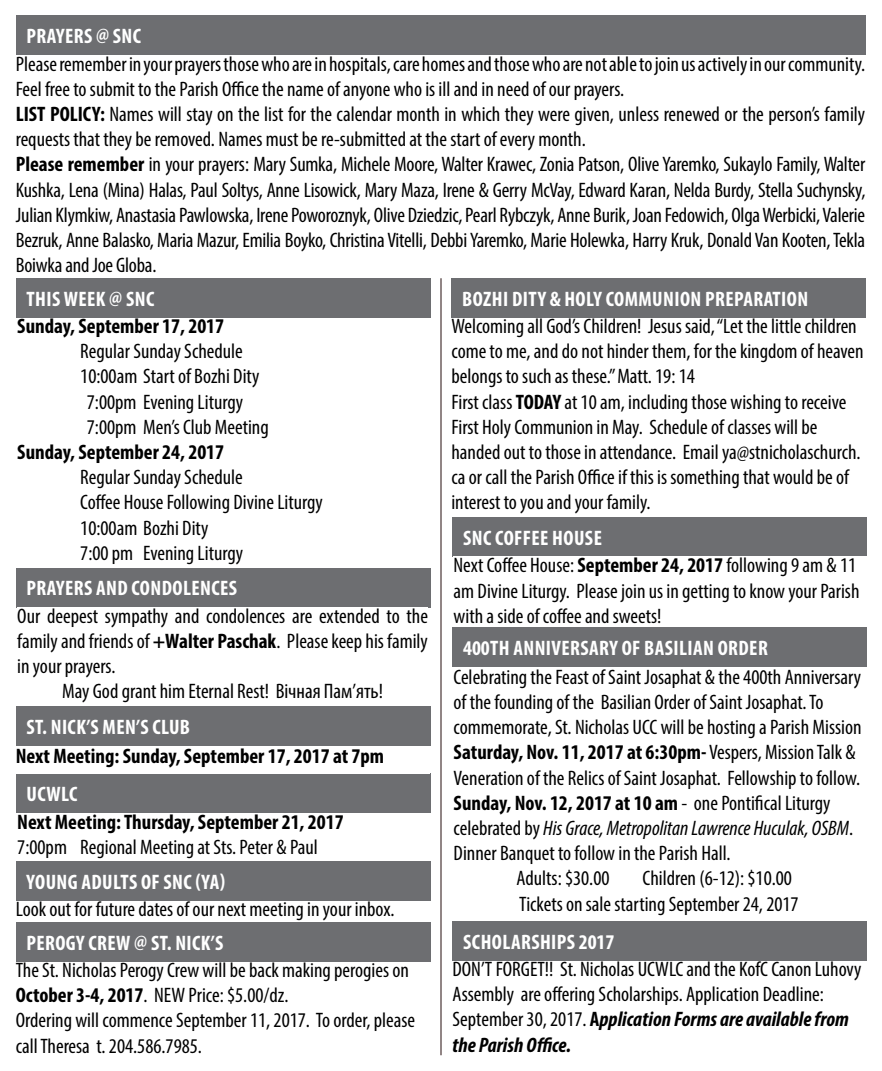
<style>
.page{position:relative;width:882px;height:1071px;background:#fff}
.page>*{position:absolute;margin:0;border:0;box-sizing:border-box;transform-origin:0 0}
.t1{font:condensed 21px/25.2px "Myriad Pro";color:#000}
.t2{font:700 condensed 21px "Myriad Pro";color:#000}
.t3{font:700 condensed 21px "Myriad Pro";letter-spacing:.02em;color:#fff}
.t4{font:italic condensed 21px "Myriad Pro";color:#000}
.s1{font-weight:700}
.s2{font-weight:700;color:#fff}
.s3{font-weight:400}
.s4{font-style:normal}
.s5{font-weight:700;font-style:italic}
</style>
<div class="page">
<hr style="left:441px;top:278px;width:1px;height:777px;background:#240d0d">
<div style="left:16px;top:278px;width:415px;height:39px;background:#6d6e71"></div>
<div style="left:16px;top:16px;width:849px;height:39px;background:#6d6e71"></div>
<div style="left:453px;top:921px;width:414px;height:39px;background:#6d6e71"></div>
<div style="left:16px;top:774px;width:415px;height:39px;background:#6d6e71"></div>
<div style="left:16px;top:706px;width:415px;height:39px;background:#6d6e71"></div>
<div style="left:451px;top:278px;width:415px;height:39px;background:#6d6e71"></div>
<div style="left:453px;top:518px;width:414px;height:39px;background:#6d6e71"></div>
<div style="left:453px;top:628px;width:414px;height:39px;background:#6d6e71"></div>
<div style="left:16px;top:922px;width:414px;height:39px;background:#6d6e71"></div>
<div style="left:16px;top:861px;width:415px;height:39px;background:#6d6e71"></div>
<div style="left:16px;top:568px;width:415px;height:39px;background:#6d6e71"></div>
<p class="t3" style="left:26px;top:23px;width:116px">PRAYERS @ SNC</p>
<p class="t1" style="left:16px;top:51px;width:851px">Please remember in your prayers those who are in hospitals, care homes and those who are not able to join us actively in our community.<br>Feel free to submit to the Parish Office the name of anyone who is ill and in need of our prayers.<br><span class="s1">LIST POLICY:</span> Names will stay on the list for the calendar month in which they were given, unless renewed or the person’s family requests that they be removed. Names must be re-submitted at the start of every month.<br><span class="s1">Please remember</span> in your prayers: Mary Sumka, Michele Moore, Walter Krawec, Zonia Patson, Olive Yaremko, Sukaylo Family, Walter Kushka, Lena (Mina) Halas, Paul Soltys, Anne Lisowick, Mary Maza, Irene &amp; Gerry McVay, Edward Karan, Nelda Burdy, Stella Suchynsky, Julian Klymkiw, Anastasia Pawlowska, Irene Poworoznyk, Olive Dziedzic, Pearl Rybczyk, Anne Burik, Joan Fedowich, Olga Werbicki, Valerie Bezruk, Anne Balasko, Maria Mazur, Emilia Boyko, Christina Vitelli, Debbi Yaremko, Marie Holewka, Harry Kruk, Donald Van Kooten, Tekla Boiwka and Joe Globa.</p>
<p class="t3" style="left:26px;top:286px;width:129px">THIS WEEK @ SNC</p>
<p class="t2" style="left:17px;top:313px;width:208px">Sunday, September 17, 2017</p>
<p class="t1" style="left:80px;top:338px;width:164px">Regular Sunday Schedule</p>
<p class="t1" style="left:80px;top:364px;width:181px">10:00am Start of Bozhi Dity</p>
<p class="t1" style="left:87px;top:389px;width:158px">7:00pm Evening Liturgy</p>
<p class="t1" style="left:87px;top:414px;width:183px">7:00pm Men’s Club Meeting</p>
<p class="t2" style="left:17px;top:439px;width:208px">Sunday, September 24, 2017</p>
<p class="t1" style="left:80px;top:464px;width:244px">Regular Sunday Schedule<br>Coffee House Following Divine Liturgy<br>10:00am Bozhi Dity<br>7:00 pm Evening Liturgy</p>
<p class="t3" style="left:26px;top:575px;width:212px">PRAYERS AND CONDOLENCES</p>
<p class="t1" style="left:17px;top:603px;width:412px">Our deepest sympathy and condolences are extended to the</p>
<p class="t1" style="left:17px;top:628px;width:412px">family and friends of <span class="s1">+Walter Paschak</span>. Please keep his family</p>
<p class="t1" style="left:17px;top:653px;width:100px">in your prayers.</p>
<p class="t1" style="left:62px;top:679px;width:322px">May God grant him Eternal Rest! Вічная Пам’ять!</p>
<p class="t3" style="left:26px;top:714px;width:165px">ST. NICK’S MEN’S CLUB</p>
<p class="t2" style="left:16px;top:743px;width:370px">Next Meeting: Sunday, September 17, 2017 at 7pm</p>
<p class="t3" style="left:26px;top:781px;width:52px">UCWLC</p>
<p class="t2" style="left:17px;top:809px;width:328px">Next Meeting: Thursday, September 21, 2017</p>
<p class="t1" style="left:17px;top:834px;width:302px">7:00pm Regional Meeting at Sts. Peter &amp; Paul</p>
<p class="t3" style="left:26px;top:869px;width:200px">YOUNG ADULTS OF SNC (YA)</p>
<p class="t1" style="left:16px;top:896px;width:380px">Look out for future dates of our next meeting in your inbox.</p>
<p class="t3" style="left:26px;top:929px;width:198px">PEROGY CREW @ ST. NICK’S</p>
<p class="t1" style="left:16px;top:957px;width:401px">The St. Nicholas Perogy Crew will be back making perogies on <span class="s1">October 3-4, 2017</span>. NEW Price: $5.00/dz.<br>Ordering will commence September 11, 2017. To order, please call Theresa t. 204.586.7985.</p>
<p class="t3" style="left:462px;top:286px;width:348px">BOZHI DITY &amp; HOLY COMMUNION PREPARATION</p>
<p class="t1" style="left:451px;top:313px;width:414px">Welcoming all God’s Children! Jesus said, “Let the little children come to me, and do not hinder them, for the kingdom of heaven belongs to such as these.” Matt. 19: 14<br>First class <span class="s1">TODAY</span> at 10 am, including those wishing to receive First Holy Communion in May. Schedule of classes will be handed out to those in attendance. Email ya@stnicholaschurch. ca or call the Parish Office if this is something that would be of interest to you and your family.</p>
<p class="t1" style="left:454px;top:524px;width:404px;line-height:27.3px;text-indent:10px"><span class="s2">SNC COFFEE HOUSE<br></span>Next Coffee House: <span class="s1">September 24, 2017</span> following 9 am &amp; 11</p>
<p class="t1" style="left:454px;top:578px;width:407px">am Divine Liturgy. Please join us in getting to know your Parish with a side of coffee and sweets!</p>
<p class="t3" style="left:463px;top:635px;width:306px">400TH ANNIVERSARY OF BASILIAN ORDER</p>
<p class="t1" style="left:454px;top:664px;width:409px">Celebrating the Feast of Saint Josaphat &amp; the 400th Anniversary</p>
<p class="t1" style="left:454px;top:689px;width:371px">of the founding of the Basilian Order of Saint Josaphat. To</p>
<p class="t1" style="left:454px;top:714px;width:410px">commemorate, St. Nicholas UCC will be hosting a Parish Mission</p>
<p class="t2" style="left:454px;top:739px;width:404px">Saturday, Nov. 11, 2017 at 6:30pm- <span class="s3">Vespers, Mission Talk &amp;</span></p>
<p class="t1" style="left:454px;top:765px;width:408px">Veneration of the Relics of Saint Josaphat. Fellowship to follow.</p>
<p class="t2" style="left:454px;top:790px;width:378px">Sunday, Nov. 12, 2017 at 10 am <span class="s3">- one Pontifical Liturgy</span></p>
<p class="t4" style="left:454px;top:815px;width:401px"><span class="s4">celebrated by</span> His Grace, Metropolitan Lawrence Huculak, OSBM<span class="s4">.</span></p>
<p class="t1" style="left:454px;top:840px;width:278px">Dinner Banquet to follow in the Parish Hall.</p>
<p class="t1" style="left:517px;top:866px;width:94px">Adults: $30.00</p>
<p class="t1" style="left:519px;top:866px;width:281px;text-indent:123px">Children (6-12): $10.00<br>Tickets on sale starting September 24, 2017</p>
<p class="t3" style="left:463px;top:928px;width:153px">SCHOLARSHIPS 2017</p>
<p class="t1" style="left:453px;top:956px;width:410px">DON’T FORGET!! St. Nicholas UCWLC and the KofC Canon Luhovy Assembly are offering Scholarships. Application Deadline:<br>September 30, 2017. <span class="s1">A</span><span class="s5">pplication Forms are available from the Parish Office.</span></p>
</div>
